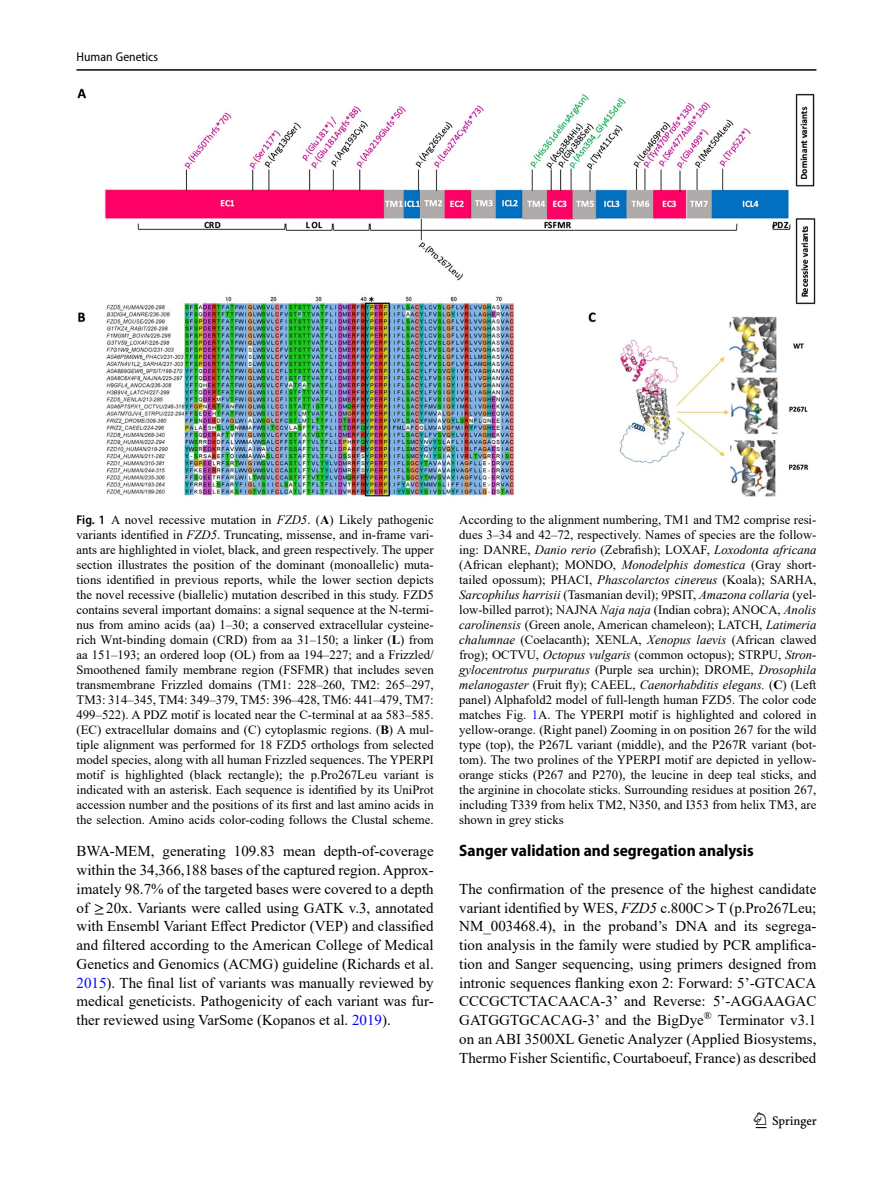
<style>
.page{position:relative;width:893px;height:1187px;background:#fff}
.page>*{position:absolute;margin:0;border:0;box-sizing:border-box;transform-origin:0 0}
.t1{font:22.5px "Springnew";color:#000}
.Head_2{font:700 semi-condensed 16.5px "Myriad Pro";color:#000}
.Body_Text{font:15px/18.8px "Times New Roman";color:#000;text-align:justify}
.Figure_Caption{font:12.75px/15px "Times New Roman";color:#000;text-align:justify}
.t2{font:semi-condensed 12.75px "Myriad Pro";color:#000}
.s1{font-family:"Myriad Pro";font-weight:600;font-stretch:semi-condensed}
.s2{font-style:italic}
.s3{font-weight:700}
.s4{color:#00f}
.s5{font-family:"STIX"}
</style>
<div class="page">
<hr style="left:77px;top:69px;width:739px;height:2px;background:#000">
<img style="left:77px;top:88px;width:739px;height:409px">
<p class="t2" style="left:77px;top:49px;width:83px">Human Genetics</p>
<p class="Figure_Caption" style="left:77px;top:512px;width:359px"><span class="s1">Fig. 1</span> A novel recessive mutation in <span class="s2">FZD5</span>. (<span class="s3">A</span>) Likely pathogenic variants identified in <span class="s2">FZD5</span>. Truncating, missense, and in-frame vari&shy;ants are highlighted in violet, black, and green respectively. The upper section illustrates the position of the dominant (monoallelic) muta&shy;tions identified in previous reports, while the lower section depicts the novel recessive (biallelic) mutation described in this study. FZD5 contains several important domains: a signal sequence at the N-termi&shy;nus from amino acids (aa) 1–30; a conserved extracellular cysteine&shy;rich Wnt-binding domain (CRD) from aa 31–150; a linker (<span class="s3">L</span>) from aa 151–193; an ordered loop (OL) from aa 194–227; and a Frizzled/ Smoothened family membrane region (FSFMR) that includes seven transmembrane Frizzled domains (TM1: 228–260, TM2: 265–297, TM3: 314–345, TM4: 349–379, TM5: 396–428, TM6: 441–479, TM7:<br>499–522). A PDZ motif is located near the C-terminal at aa 583–585. (EC) extracellular domains and (C) cytoplasmic regions. (<span class="s3">B</span>) A mul&shy;tiple alignment was performed for 18 FZD5 orthologs from selected model species, along with all human Frizzled sequences. The YPERPI motif is highlighted (black rectangle); the p.Pro267Leu variant is indicated with an asterisk. Each sequence is identified by its UniProt accession number and the positions of its first and last amino acids in the selection. Amino acids color-coding follows the Clustal scheme.</p>
<p class="Figure_Caption" style="left:459px;top:512px;width:359px">According to the alignment numbering, TM1 and TM2 comprise resi&shy;dues 3–34 and 42–72, respectively. Names of species are the follow&shy;ing: DANRE, <span class="s2">Danio rerio</span> (Zebrafish); LOXAF, <span class="s2">Loxodonta africana </span>(African elephant); MONDO, <span class="s2">Monodelphis domestica</span> (Gray short&shy;tailed opossum); PHACI, <span class="s2">Phascolarctos cinereus</span> (Koala); SARHA, <span class="s2">Sarcophilus harrisii</span> (Tasmanian devil); 9PSIT, <span class="s2">Amazona collaria</span> (yel&shy;low-billed parrot); NAJNA <span class="s2">Naja naja</span> (Indian cobra); ANOCA, <span class="s2">Anolis carolinensis</span> (Green anole, American chameleon); LATCH, <span class="s2">Latimeria chalumnae</span> (Coelacanth); XENLA, <span class="s2">Xenopus laevis</span> (African clawed frog); OCTVU, <span class="s2">Octopus vulgaris</span> (common octopus); STRPU, <span class="s2">Stron&shy;gylocentrotus purpuratus</span> (Purple sea urchin); DROME, <span class="s2">Drosophila melanogaster</span> (Fruit fly); CAEEL, <span class="s2">Caenorhabditis elegans.</span> (<span class="s3">C</span>) (Left panel) Alphafold2 model of full-length human FZD5. The color code matches Fig. <span class="s4">1</span>A. The YPERPI motif is highlighted and colored in yellow-orange. (Right panel) Zooming in on position 267 for the wild type (top), the P267L variant (middle), and the P267R variant (bot&shy;tom). The two prolines of the YPERPI motif are depicted in yellow&shy;orange sticks (P267 and P270), the leucine in deep teal sticks, and the arginine in chocolate sticks. Surrounding residues at position 267, including T339 from helix TM2, N350, and I353 from helix TM3, are shown in grey sticks</p>
<p class="Body_Text" style="left:77px;top:841px;width:359px">BWA-MEM, generating 109.83 mean depth-of-coverage within the 34,366,188 bases of the captured region. Approx&shy;imately 98.7% of the targeted bases were covered to a depth of <span class="s5">≥</span>20x. Variants were called using GATK v.3, annotated with Ensembl Variant Effect Predictor (VEP) and classified and filtered according to the American College of Medical Genetics and Genomics (ACMG) guideline (Richards et al.<br><span class="s4">2015</span>). The final list of variants was manually reviewed by medical geneticists. Pathogenicity of each variant was fur&shy;ther reviewed using VarSome (Kopanos et al. <span class="s4">2019</span>).</p>
<p class="Head_2" style="left:459px;top:840px;width:296px">Sanger validation and segregation analysis</p>
<p class="Body_Text" style="left:459px;top:878px;width:359px">The confirmation of the presence of the highest candidate variant identified by WES, <span class="s2">FZD5</span> c.800C<span class="s5">&gt;</span>T (p.Pro267Leu; NM_003468.4), in the proband’s DNA and its segrega&shy;tion analysis in the family were studied by PCR amplifica&shy;tion and Sanger sequencing, using primers designed from intronic sequences flanking exon 2: Forward: 5’-GTCACA CCCGCTCTACAACA-3’ and Reverse: 5’-AGGAAGAC GATGGTGCACAG-3’ and the BigDye<sup>®</sup> Terminator v3.1 on an ABI 3500XL Genetic Analyzer (Applied Biosystems, Thermo Fisher Scientific, Courtaboeuf, France) as described</p>
<h1 class="t1" style="left:756px;top:1107px;width:63px">1 3</h1>
</div>
